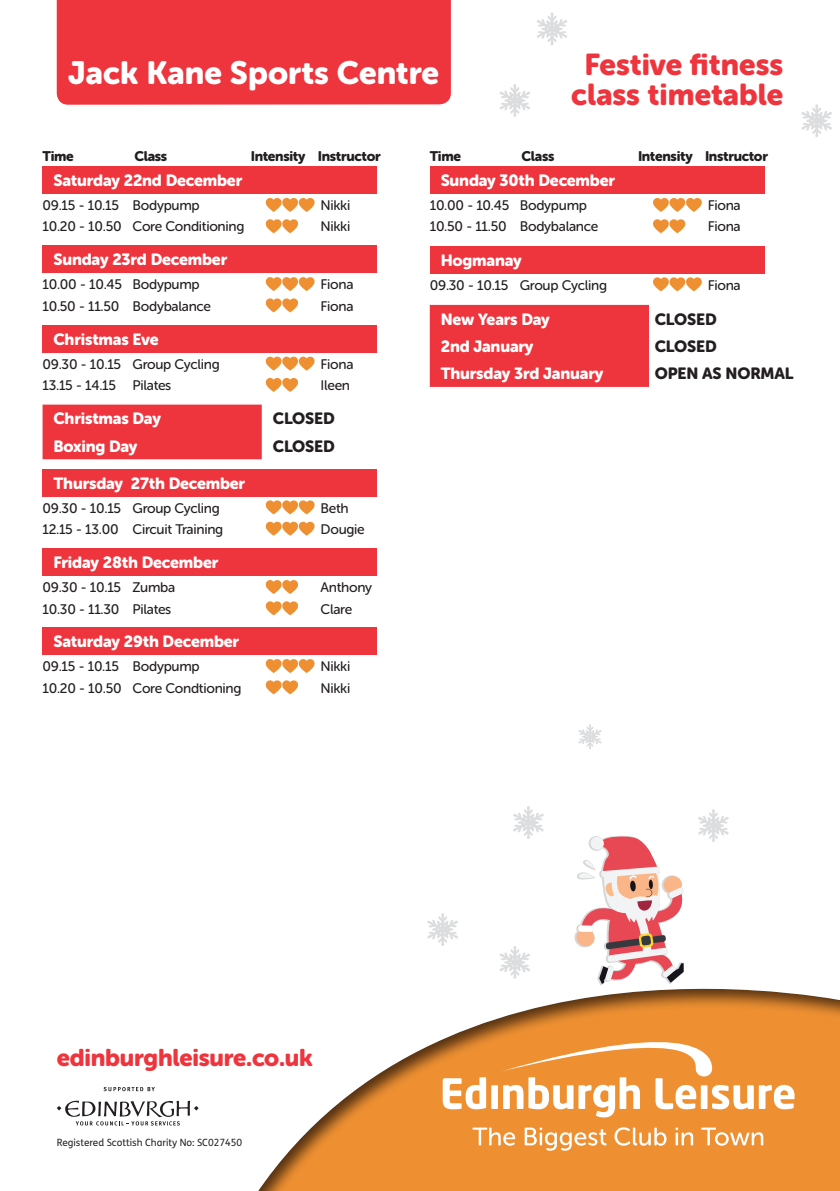
<style>
.page{position:relative;width:840px;height:1191px;background:#fff}
.page>*{position:absolute;margin:0;border:0;box-sizing:border-box;transform-origin:0 0}
.t1{font:32px "Museo Sans Rounded 900";color:#fff}
.t2{font:30px/30px "Museo Sans Rounded 900";color:#ee343d;text-align:center}
.t3{font:24px "Museo Sans Rounded 900";letter-spacing:-.01em;color:#ee343d}
.t4{font:16.2px "Museo Sans Rounded 900";letter-spacing:-.01em;color:#fff}
.t5{font:16.2px "Museo Sans Rounded 900";letter-spacing:-.01em;color:#231f20}
.t6{font:13.8px "Museo Sans Rounded 500";letter-spacing:-.02em;color:#231f20}
.t7{font:13.8px "Museo Sans Rounded 900";letter-spacing:-.02em;color:#231f20}
.t8{font:10px "FS Me";color:#231f20}
</style>
<div class="page">
<div style="left:243px;top:986px;width:596px;height:205px;background:#231f20;opacity:.75"></div>
<svg style="left:472px;top:1127px;width:43px;height:18px"></svg>
<svg style="left:524px;top:1127px;width:82px;height:23px"></svg>
<svg style="left:614px;top:1127px;width:52px;height:18px"></svg>
<svg style="left:675px;top:1127px;width:17px;height:18px"></svg>
<svg style="left:700px;top:1127px;width:62px;height:18px"></svg>
<div style="left:491px;top:1085px;width:6px;height:24px;background:#fff"></div>
<svg style="left:500px;top:1011px;width:294px;height:106px;background:#eea053"></svg>
<svg style="left:442px;top:1077px;width:44px;height:32px"></svg>
<svg style="left:537px;top:12px;width:31px;height:33px"></svg>
<svg style="left:500px;top:84px;width:30px;height:33px"></svg>
<svg style="left:801px;top:104px;width:31px;height:33px"></svg>
<div style="left:57px;top:0;width:393px;height:105px;background:#ee343d"></div>
<svg style="left:103px;top:1086px;width:52px;height:5px"></svg>
<svg style="left:57px;top:1100px;width:141px;height:25px"></svg>
<svg style="left:513px;top:806px;width:31px;height:33px"></svg>
<svg style="left:578px;top:724px;width:24px;height:25px"></svg>
<svg style="left:500px;top:946px;width:30px;height:33px"></svg>
<svg style="left:427px;top:913px;width:31px;height:33px"></svg>
<svg style="left:573px;top:809px;width:156px;height:179px"></svg>
<div style="left:43px;top:166px;width:334px;height:28px;background:#ee343d"></div>
<svg style="left:265px;top:198px;width:49px;height:14px"></svg>
<svg style="left:265px;top:219px;width:33px;height:14px"></svg>
<div style="left:43px;top:627px;width:334px;height:28px;background:#ee343d"></div>
<svg style="left:265px;top:659px;width:49px;height:14px"></svg>
<svg style="left:265px;top:680px;width:33px;height:14px"></svg>
<div style="left:429px;top:166px;width:334px;height:28px;background:#ee343d"></div>
<svg style="left:653px;top:198px;width:48px;height:14px"></svg>
<svg style="left:653px;top:219px;width:32px;height:14px"></svg>
<div style="left:429px;top:246px;width:334px;height:27px;background:#ee343d"></div>
<svg style="left:653px;top:277px;width:48px;height:14px"></svg>
<div style="left:43px;top:469px;width:334px;height:27px;background:#ee343d"></div>
<svg style="left:265px;top:500px;width:49px;height:14px"></svg>
<svg style="left:265px;top:521px;width:49px;height:15px"></svg>
<div style="left:43px;top:548px;width:334px;height:28px;background:#ee343d"></div>
<svg style="left:265px;top:580px;width:33px;height:14px"></svg>
<svg style="left:265px;top:601px;width:33px;height:14px"></svg>
<div style="left:43px;top:246px;width:334px;height:27px;background:#ee343d"></div>
<svg style="left:265px;top:277px;width:49px;height:14px"></svg>
<svg style="left:265px;top:298px;width:33px;height:14px"></svg>
<div style="left:43px;top:325px;width:334px;height:27px;background:#ee343d"></div>
<svg style="left:265px;top:356px;width:49px;height:15px"></svg>
<svg style="left:265px;top:378px;width:33px;height:14px"></svg>
<div style="left:43px;top:404px;width:219px;height:55px;background:#ee343d"></div>
<div style="left:429px;top:305px;width:220px;height:82px;background:#ee343d"></div>
<h1 class="t1" style="left:68px;top:55px;width:372px">Jack Kane Sports Centre</h1>
<h2 class="t2" style="left:571px;top:50px;width:213px">Festive fitness class timetable</h2>
<p class="t7" style="left:43px;top:148px;width:33px">Time</p>
<p class="t7" style="left:134px;top:148px;width:34px">Class</p>
<p class="t7" style="left:251px;top:148px;width:131px">Intensity Instructor</p>
<p class="t7" style="left:429px;top:148px;width:33px">Time</p>
<p class="t7" style="left:521px;top:148px;width:34px">Class</p>
<p class="t7" style="left:637px;top:148px;width:131px">Intensity Instructor</p>
<p class="t4" style="left:54px;top:171px;width:190px">Saturday 22nd December</p>
<p class="t6" style="left:43px;top:198px;width:159px">09.15 - 10.15 Bodypump</p>
<p class="t6" style="left:320px;top:198px;width:31px">Nikki</p>
<p class="t6" style="left:43px;top:219px;width:203px">10.20 - 10.50 Core Conditioning</p>
<p class="t6" style="left:320px;top:219px;width:31px">Nikki</p>
<p class="t4" style="left:54px;top:250px;width:175px">Sunday 23rd December</p>
<p class="t6" style="left:43px;top:277px;width:159px">10.00 - 10.45 Bodypump</p>
<p class="t6" style="left:320px;top:277px;width:34px">Fiona</p>
<p class="t6" style="left:43px;top:298px;width:170px">10.50 - 11.50 Bodybalance</p>
<p class="t6" style="left:320px;top:298px;width:34px">Fiona</p>
<p class="t4" style="left:54px;top:330px;width:106px">Christmas Eve</p>
<p class="t6" style="left:43px;top:356px;width:179px">09.30 - 10.15 Group Cycling</p>
<p class="t6" style="left:320px;top:356px;width:34px">Fiona</p>
<p class="t6" style="left:43px;top:378px;width:130px">13.15 - 14.15 Pilates</p>
<p class="t6" style="left:320px;top:378px;width:31px">Ileen</p>
<p class="t4" style="left:54px;top:409px;width:109px">Christmas Day</p>
<p class="t5" style="left:273px;top:409px;width:63px">CLOSED</p>
<p class="t4" style="left:54px;top:437px;width:85px">Boxing Day</p>
<p class="t5" style="left:273px;top:437px;width:63px">CLOSED</p>
<p class="t4" style="left:54px;top:474px;width:193px">Thursday 27th December</p>
<p class="t6" style="left:43px;top:500px;width:179px">09.30 - 10.15 Group Cycling</p>
<p class="t6" style="left:320px;top:500px;width:30px">Beth</p>
<p class="t6" style="left:43px;top:521px;width:182px">12.15 - 13.00 Circuit Training</p>
<p class="t6" style="left:320px;top:521px;width:46px">Dougie</p>
<p class="t4" style="left:54px;top:553px;width:166px">Friday 28th December</p>
<p class="t6" style="left:43px;top:580px;width:134px">09.30 - 10.15 Zumba</p>
<p class="t6" style="left:320px;top:580px;width:53px">Anthony</p>
<p class="t6" style="left:43px;top:601px;width:130px">10.30 - 11.30 Pilates</p>
<p class="t6" style="left:320px;top:601px;width:33px">Clare</p>
<p class="t4" style="left:54px;top:632px;width:187px">Saturday 29th December</p>
<p class="t6" style="left:43px;top:659px;width:159px">09.15 - 10.15 Bodypump</p>
<p class="t6" style="left:320px;top:659px;width:31px">Nikki</p>
<p class="t6" style="left:43px;top:680px;width:200px">10.20 - 10.50 Core Condtioning</p>
<p class="t6" style="left:320px;top:680px;width:31px">Nikki</p>
<p class="t4" style="left:440px;top:171px;width:176px">Sunday 30th December</p>
<p class="t6" style="left:429px;top:198px;width:159px">10.00 - 10.45 Bodypump</p>
<p class="t6" style="left:707px;top:198px;width:34px">Fiona</p>
<p class="t6" style="left:429px;top:219px;width:170px">10.50 - 11.50 Bodybalance</p>
<p class="t6" style="left:707px;top:219px;width:34px">Fiona</p>
<p class="t4" style="left:440px;top:251px;width:82px">Hogmanay</p>
<p class="t6" style="left:429px;top:277px;width:179px">09.30 - 10.15 Group Cycling</p>
<p class="t6" style="left:707px;top:277px;width:34px">Fiona</p>
<p class="t4" style="left:440px;top:310px;width:110px">New Years Day</p>
<p class="t5" style="left:654px;top:310px;width:63px">CLOSED</p>
<p class="t4" style="left:440px;top:337px;width:94px">2nd January</p>
<p class="t5" style="left:654px;top:337px;width:63px">CLOSED</p>
<p class="t4" style="left:440px;top:364px;width:164px">Thursday 3rd January</p>
<p class="t5" style="left:654px;top:364px;width:140px">OPEN AS NORMAL</p>
<h3 class="t3" style="left:57px;top:1043px;width:257px">edinburghleisure.co.uk</h3>
<p class="t8" style="left:57px;top:1135px;width:187px">Registered Scottish Charity No: SC027450</p>
</div>
